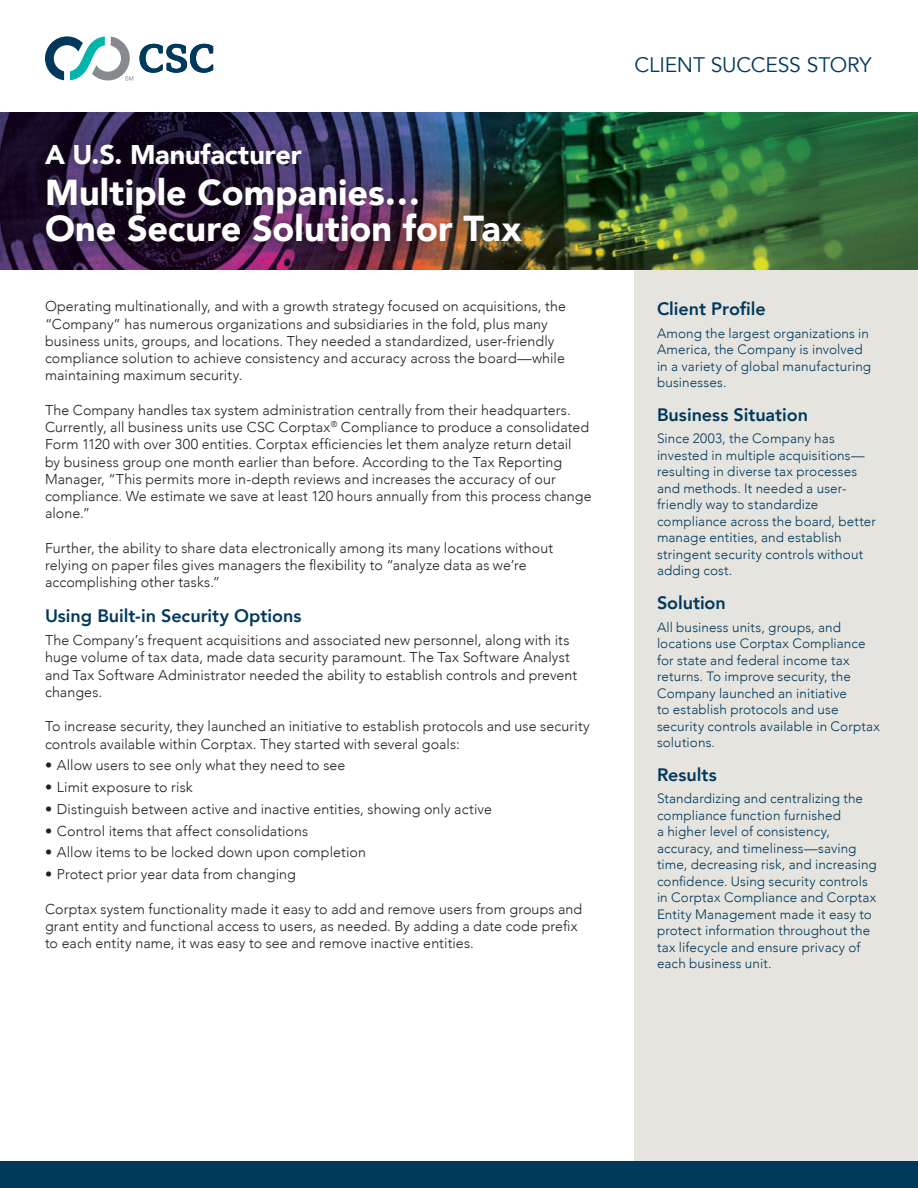
<style>
.page{position:relative;width:918px;height:1188px;background:#fff}
.page>*{position:absolute;margin:0;border:0;box-sizing:border-box;transform-origin:0 0}
.Head{font:900 36px/36px "Avenir";color:#fff}
.Head_2{font:900 27px "Avenir";letter-spacing:-.005em;color:#fff}
.t1{font:21px "Avenir";letter-spacing:-.01em;color:#00395c}
.Subhead{font:800 18px "Avenir";color:#00395c}
.Text{font:300 14.25px/17.2px "Avenir";letter-spacing:.005em;color:#231f20}
.Text-bulleted{font:300 14.25px "Avenir";letter-spacing:.005em;color:#231f20}
.Sidebar-text{font:300 13.5px/16.5px "Avenir";letter-spacing:.01em;color:#00395c}
</style>
<div class="page">
<div style="left:634px;top:270px;width:284px;height:891px;background:#e6e4df"></div>
<div style="left:0;top:1161px;width:918px;height:27px;background:#00395c"></div>
<svg style="left:140px;top:44px;width:73px;height:29px"></svg>
<svg style="left:45px;top:36px;width:88px;height:45px"></svg>
<img style="left:0;top:112px;width:918px;height:158px">
<div style="left:38px;top:136px;width:491px;height:114px;background:#231f20;opacity:.5"></div>
<p class="Head_2" style="left:45px;top:132px;width:258px">A U.S. Manufacturer</p>
<p class="Head" style="left:45px;top:173px;width:478px">Multiple Companies…<br>One Secure Solution for Tax</p>
<p class="Text" style="left:45px;top:298px;width:522px">Operating multinationally, and with a growth strategy focused on acquisitions, the “Company” has numerous organizations and subsidiaries in the fold, plus many business units, groups, and locations. They needed a standardized, user-friendly compliance solution to achieve consistency and accuracy across the board—while maintaining maximum security.</p>
<p class="Text" style="left:45px;top:401px;width:548px">The Company handles tax system administration centrally from their headquarters.<br>Currently, all business units use CSC Corptax<sup>®</sup> Compliance to produce a consolidated Form 1120 with over 300 entities. Corptax efficiencies let them analyze return detail<br>by business group one month earlier than before. According to the Tax Reporting Manager, “This permits more in-depth reviews and increases the accuracy of our compliance. We estimate we save at least 120 hours annually from this process change alone.”</p>
<p class="Text" style="left:45px;top:539px;width:510px">Further, the ability to share data electronically among its many locations without relying on paper files gives managers the flexibility to “analyze data as we’re accomplishing other tasks.”</p>
<p class="Subhead" style="left:45px;top:601px;width:258px">Using Built-in Security Options</p>
<p class="Text" style="left:45px;top:631px;width:534px">The Company’s frequent acquisitions and associated new personnel, along with its huge volume of tax data, made data security paramount. The Tax Software Analyst and Tax Software Administrator needed the ability to establish controls and prevent changes.</p>
<p class="Text" style="left:45px;top:718px;width:546px">To increase security, they launched an initiative to establish protocols and use security controls available within Corptax. They started with several goals:</p>
<p class="Text-bulleted" style="left:45px;top:757px;width:302px">• Allow users to see only what they need to see</p>
<p class="Text-bulleted" style="left:45px;top:779px;width:149px">• Limit exposure to risk</p>
<p class="Text-bulleted" style="left:45px;top:800px;width:449px">• Distinguish between active and inactive entities, showing only active</p>
<p class="Text-bulleted" style="left:45px;top:822px;width:265px">• Control items that affect consolidations</p>
<p class="Text-bulleted" style="left:45px;top:844px;width:322px">• Allow items to be locked down upon completion</p>
<p class="Text-bulleted" style="left:45px;top:866px;width:252px">• Protect prior year data from changing</p>
<p class="Text" style="left:45px;top:900px;width:539px">Corptax system functionality made it easy to add and remove users from groups and grant entity and functional access to users, as needed. By adding a date code prefix to each entity name, it was easy to see and remove inactive entities.</p>
<h3 class="t1" style="left:634px;top:52px;width:239px">CLIENT SUCCESS STORY</h3>
<p class="Subhead" style="left:657px;top:295px;width:110px">Client Profile</p>
<p class="Sidebar-text" style="left:657px;top:325px;width:216px">Among the largest organizations in<br>America, the Company is involved in a variety of global manufacturing businesses.</p>
<p class="Subhead" style="left:657px;top:400px;width:153px">Business Situation</p>
<p class="Sidebar-text" style="left:657px;top:430px;width:221px">Since 2003, the Company has invested in multiple acquisitions— resulting in diverse tax processes and methods. It needed a user&shy;friendly way to standardize compliance across the board, better manage entities, and establish stringent security controls without adding cost.</p>
<p class="Subhead" style="left:657px;top:589px;width:70px">Solution</p>
<p class="Sidebar-text" style="left:657px;top:619px;width:225px">All business units, groups, and locations use Corptax Compliance for state and federal income tax returns. To improve security, the<br>Company launched an initiative<br>to establish protocols and use security controls available in Corptax solutions.</p>
<p class="Subhead" style="left:657px;top:760px;width:61px">Results</p>
<p class="Sidebar-text" style="left:657px;top:790px;width:221px">Standardizing and centralizing the compliance function furnished<br>a higher level of consistency, accuracy, and timeliness—saving time, decreasing risk, and increasing confidence. Using security controls in Corptax Compliance and Corptax Entity Management made it easy to protect information throughout the tax lifecycle and ensure privacy of each business unit.</p>
</div>
